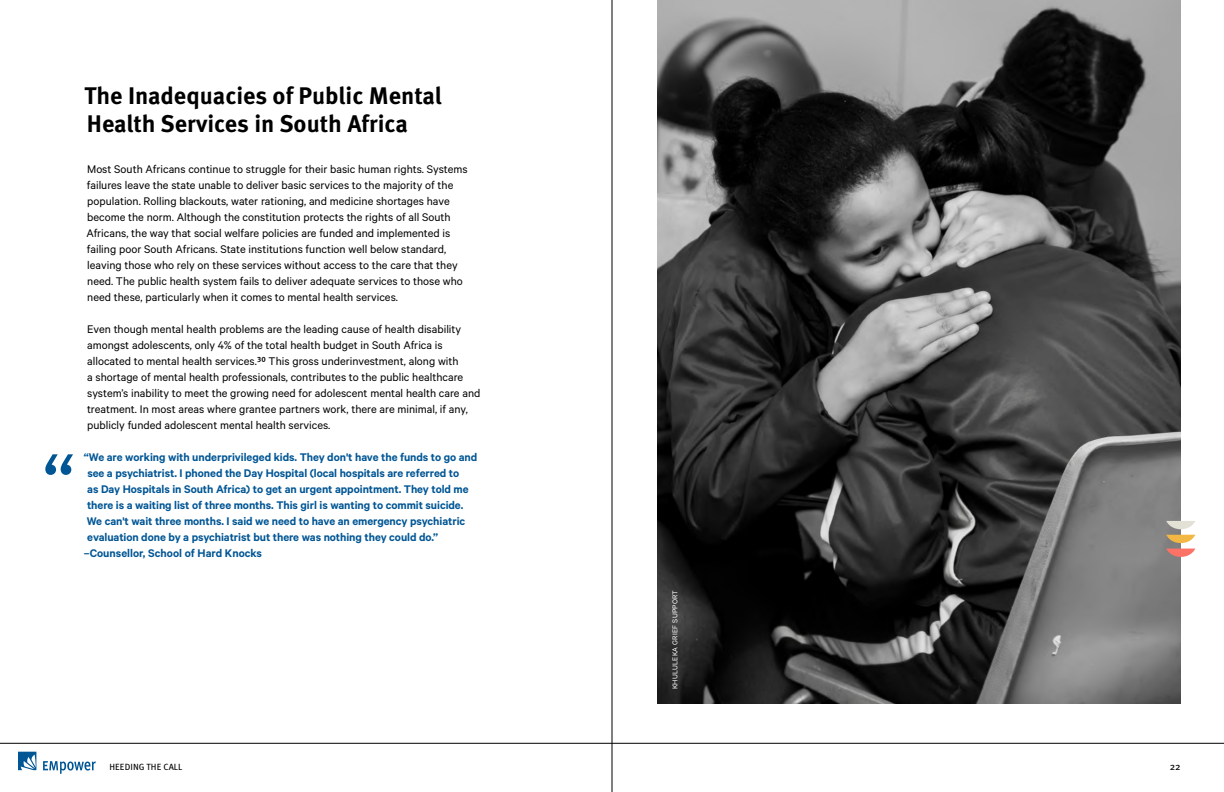
<style>
.page{position:relative;width:1224px;height:792px;background:#fff}
.page>*{position:absolute;margin:0;border:0;box-sizing:border-box;transform-origin:0 0}
.t1{font:100px "Calibre";color:#005695}
.t2{font:700 24px/28.8px "Meta Pro";color:#000}
.t3{font:12.5px/16px "Calibre";color:#000}
.t4{font:600 12.5px/16px "Calibre";letter-spacing:-.005em;color:#005695}
.t5{font:10px "Meta Pro";color:#000}
.t6{font:9px "Meta Pro";letter-spacing:.01em;color:#000}
.t7{font:8px "Calibre";letter-spacing:.025em;color:#fff}
.s1{font-family:"Meta Pro"}
</style>
<div class="page">
<img style="left:657px;top:0;width:524px;height:704px">
<svg style="left:1166px;top:521px;width:29px;height:8px"></svg>
<svg style="left:1166px;top:535px;width:29px;height:8px"></svg>
<svg style="left:1166px;top:549px;width:29px;height:8px"></svg>
<hr style="left:0;top:743px;width:1224px;height:1px;background:#000">
<svg style="left:18px;top:752px;width:18px;height:18px"></svg>
<svg style="left:43px;top:761px;width:53px;height:13px"></svg>
<hr style="left:612px;top:0;width:1px;height:792px;background:#000">
<h1 class="t1" style="left:43px;top:426px;width:34px">“</h1>
<h2 class="t2" style="left:84px;top:82px;width:359px">The Inadequacies of Public Mental<br>Health Services in South Africa</h2>
<p class="t3" style="left:86px;top:161px;width:383px">Most South Africans continue to struggle for their basic human rights. Systems failures leave the state unable to deliver basic services to the majority of the population. Rolling blackouts, water rationing, and medicine shortages have become the norm. Although the constitution protects the rights of all South Africans, the way that social welfare policies are funded and implemented is failing poor South Africans. State institutions function well below standard, leaving those who rely on these services without access to the care that they need. The public health system fails to deliver adequate services to those who need these, particularly when it comes to mental health services.</p>
<p class="t3" style="left:87px;top:321px;width:395px">Even though mental health problems are the leading cause of health disability amongst adolescents, only 4% of the total health budget in South Africa is allocated to mental health services.<span class="s1">³⁰</span> This gross underinvestment, along with<br>a shortage of mental health professionals, contributes to the public healthcare system’s inability to meet the growing need for adolescent mental health care and treatment. In most areas where grantee partners work, there are minimal, if any, publicly funded adolescent mental health services.</p>
<p class="t4" style="left:84px;top:449px;width:395px">“We are working with underprivileged kids. They don't have the funds to go and see a psychiatrist. I phoned the Day Hospital (local hospitals are referred to<br>as Day Hospitals in South Africa) to get an urgent appointment. They told me there is a waiting list of three months. This girl is wanting to commit suicide.<br>We can't wait three months. I said we need to have an emergency psychiatric evaluation done by a psychiatrist but there was nothing they could do.” –Counsellor, School of Hard Knocks</p>
<p class="t7" style="left:670px;top:689px;width:101px;rotate:-90deg">KHULULEKA GRIEF SUPPORT</p>
<p class="t6" style="left:109px;top:761px;width:74px">HEEDING THE CALL</p>
<p class="t5" style="left:1170px;top:761px;width:13px">22</p>
</div>
